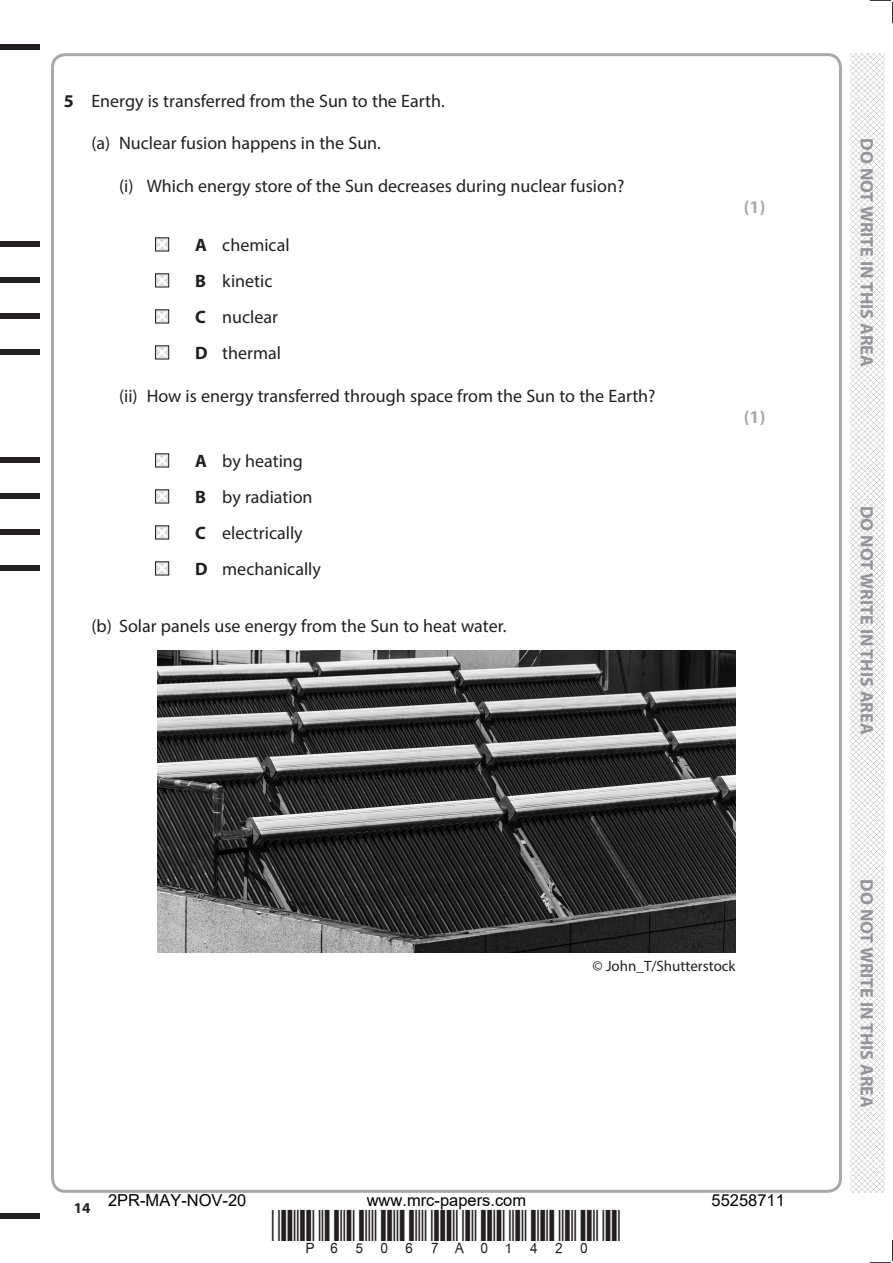
<style>
.page{position:relative;width:893px;height:1263px;background:#fff}
.page>*{position:absolute;margin:0;border:0;box-sizing:border-box;transform-origin:0 0}
.t1{font:18px/36px "Myriad Pro";color:#231f20}
.t2{font:700 18px "Myriad Pro";color:#939598}
.t3{font:700 18px "Myriad Pro";color:#a8a9ad}
.t4{font:16.5px "Arial";color:#000}
.t5{font:15px "Myriad Pro";color:#231f20}
.t6{font:700 15px "Myriad Pro";color:#231f20}
.s1{font-weight:700}
</style>
<div class="page">
<div style="left:0;top:44px;width:40px;height:5px;background:#231f20"></div>
<div style="left:0;top:1214px;width:40px;height:5px;background:#231f20"></div>
<svg style="left:870px;top:0;width:23px;height:23px"></svg>
<svg style="left:870px;top:1240px;width:23px;height:23px"></svg>
<img style="left:850px;top:53px;width:34px;height:1140px">
<svg style="left:155px;top:237px;width:15px;height:15px"></svg>
<svg style="left:155px;top:273px;width:15px;height:15px"></svg>
<svg style="left:155px;top:309px;width:15px;height:15px"></svg>
<svg style="left:155px;top:345px;width:15px;height:15px"></svg>
<svg style="left:155px;top:453px;width:15px;height:15px"></svg>
<svg style="left:155px;top:489px;width:15px;height:15px"></svg>
<svg style="left:155px;top:525px;width:15px;height:15px"></svg>
<svg style="left:155px;top:561px;width:15px;height:15px"></svg>
<img style="left:158px;top:651px;width:577px;height:302px">
<div style="left:0;top:241px;width:40px;height:6px;background:#231f20"></div>
<div style="left:0;top:277px;width:40px;height:6px;background:#231f20"></div>
<div style="left:0;top:313px;width:40px;height:6px;background:#231f20"></div>
<div style="left:0;top:349px;width:40px;height:6px;background:#231f20"></div>
<div style="left:0;top:457px;width:40px;height:6px;background:#231f20"></div>
<div style="left:0;top:493px;width:40px;height:6px;background:#231f20"></div>
<div style="left:0;top:529px;width:40px;height:6px;background:#231f20"></div>
<div style="left:0;top:565px;width:40px;height:6px;background:#231f20"></div>
<p class="t1" style="left:64px;top:83px;width:382px"><span class="s1">5</span> Energy is transferred from the Sun to the Earth.</p>
<p class="t1" style="left:91px;top:125px;width:291px">(a) Nuclear fusion happens in the Sun.</p>
<p class="t1" style="left:119px;top:167px;width:507px">(i) Which energy store of the Sun decreases during nuclear fusion?</p>
<p class="t1" style="left:195px;top:227px;width:96px"><span class="s1">A</span> chemical<br><span class="s1">B</span> kinetic<br><span class="s1">C</span> nuclear<br><span class="s1">D</span> thermal</p>
<p class="t1" style="left:119px;top:377px;width:538px">(ii) How is energy transferred through space from the Sun to the Earth?</p>
<p class="t1" style="left:195px;top:443px;width:127px"><span class="s1">A</span> by heating<br><span class="s1">B</span> by radiation<br><span class="s1">C</span> electrically<br><span class="s1">D</span> mechanically</p>
<p class="t1" style="left:91px;top:608px;width:416px">(b) Solar panels use energy from the Sun to heat water.</p>
<p class="t3" style="left:744px;top:195px;width:23px">(1)</p>
<p class="t3" style="left:744px;top:405px;width:23px">(1)</p>
<p class="t5" style="left:592px;top:956px;width:145px">© John_T/Shutterstock</p>
<p class="t6" style="left:74px;top:1198px;width:18px">14</p>
<p class="t4" style="left:108px;top:1189px;width:140px">2PR-MAY-NOV-20</p>
<p class="t4" style="left:367px;top:1189px;width:161px">www.mrc-papers.com</p>
<p class="t4" style="left:712px;top:1189px;width:75px">55258711</p>
<p class="t2" style="left:878px;top:138px;width:230px;rotate:90deg">DO NOT WRITE IN THIS AREA</p>
<p class="t2" style="left:878px;top:506px;width:230px;rotate:90deg">DO NOT WRITE IN THIS AREA</p>
<p class="t2" style="left:878px;top:879px;width:230px;rotate:90deg">DO NOT WRITE IN THIS AREA</p>
</div>
